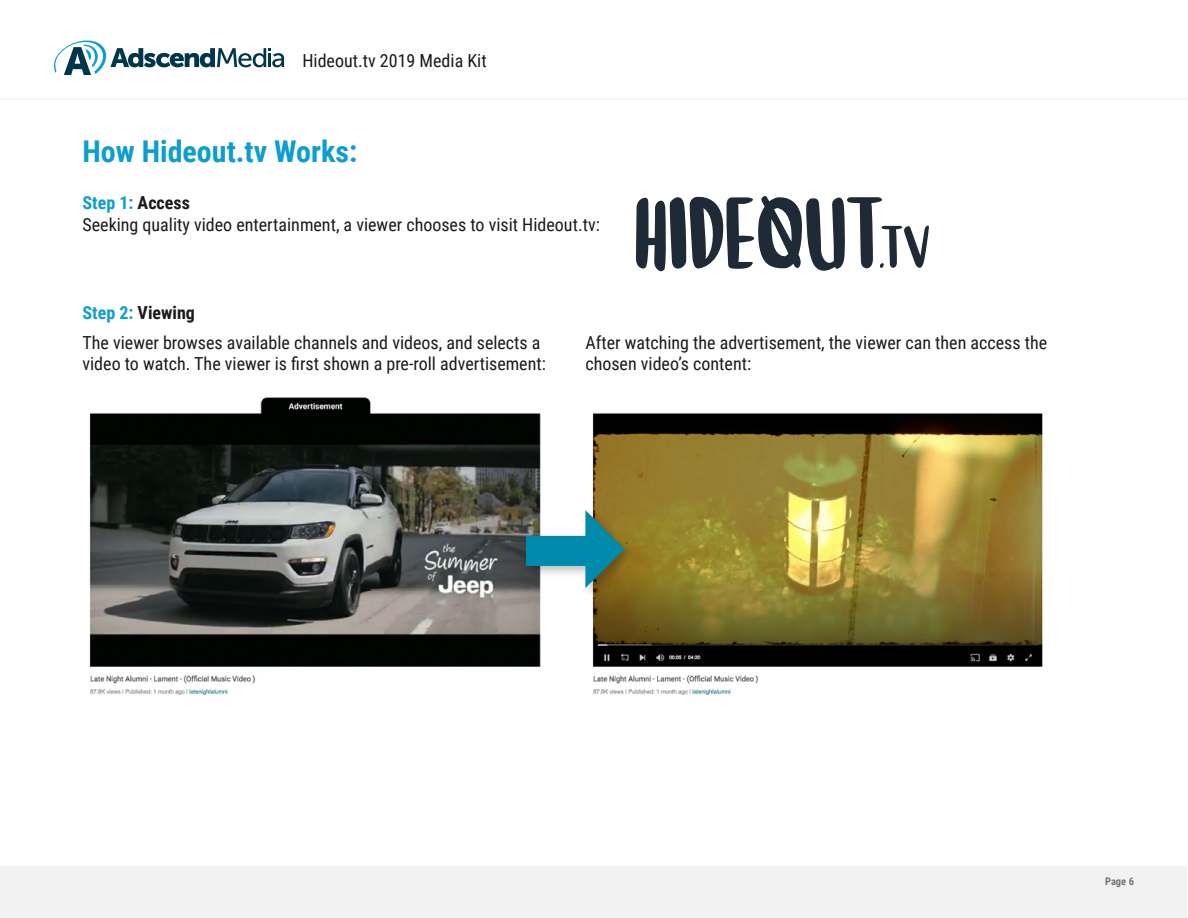
<style>
.page{position:relative;width:1188px;height:918px;background:#fff}
.page>*{position:absolute;margin:0;border:0;box-sizing:border-box;transform-origin:0 0}
.t1{font:700 30px "Roboto Condensed";color:#0d9ecf}
.t2{font:18px/21.6px "Roboto Condensed";color:#1a1a1a}
.t3{font:700 18px "Roboto Condensed";color:#1a1a1a}
.t4{font:700 10.5px "Roboto Condensed";color:#757575}
.s1{font-weight:700;color:#0d9ecf}
.s2{font-weight:700}
.s3{color:#0e9ed0}
</style>
<div class="page">
<svg style="left:54px;top:40px;width:230px;height:35px"></svg>
<hr style="left:0;top:98px;width:1188px;height:2px;background:#f2f2f2">
<div style="left:1px;top:866px;width:1186px;height:51px;background:#f2f2f2"></div>
<img style="left:89px;top:397px;width:452px;height:298px">
<img style="left:592px;top:413px;width:451px;height:282px">
<div style="left:523px;top:508px;width:114px;height:92px;background:#000;opacity:.25"></div>
<svg style="left:526px;top:510px;width:98px;height:78px"></svg>
<svg style="left:636px;top:195px;width:293px;height:77px"></svg>
<p class="t2" style="left:302px;top:50px;width:186px">Hideout.tv 2019 Media Kit</p>
<h1 class="t1" style="left:82px;top:130px;width:276px">How Hideout.tv Works:</h1>
<p class="t2" style="left:82px;top:191px;width:519px"><span class="s1">Step 1:</span> <span class="s2">Access<br></span>Seeking quality video entertainment, a viewer chooses to visit Hideout.tv:</p>
<p class="t3" style="left:82px;top:300px;width:114px"><span class="s3">Step 2:</span> Viewing</p>
<p class="t2" style="left:82px;top:331px;width:465px">The viewer browses available channels and videos, and selects a video to watch. The viewer is first shown a pre-roll advertisement:</p>
<p class="t2" style="left:585px;top:331px;width:463px">After watching the advertisement, the viewer can then access the chosen video’s content:</p>
<p class="t4" style="left:1105px;top:874px;width:30px">Page 6</p>
</div>
